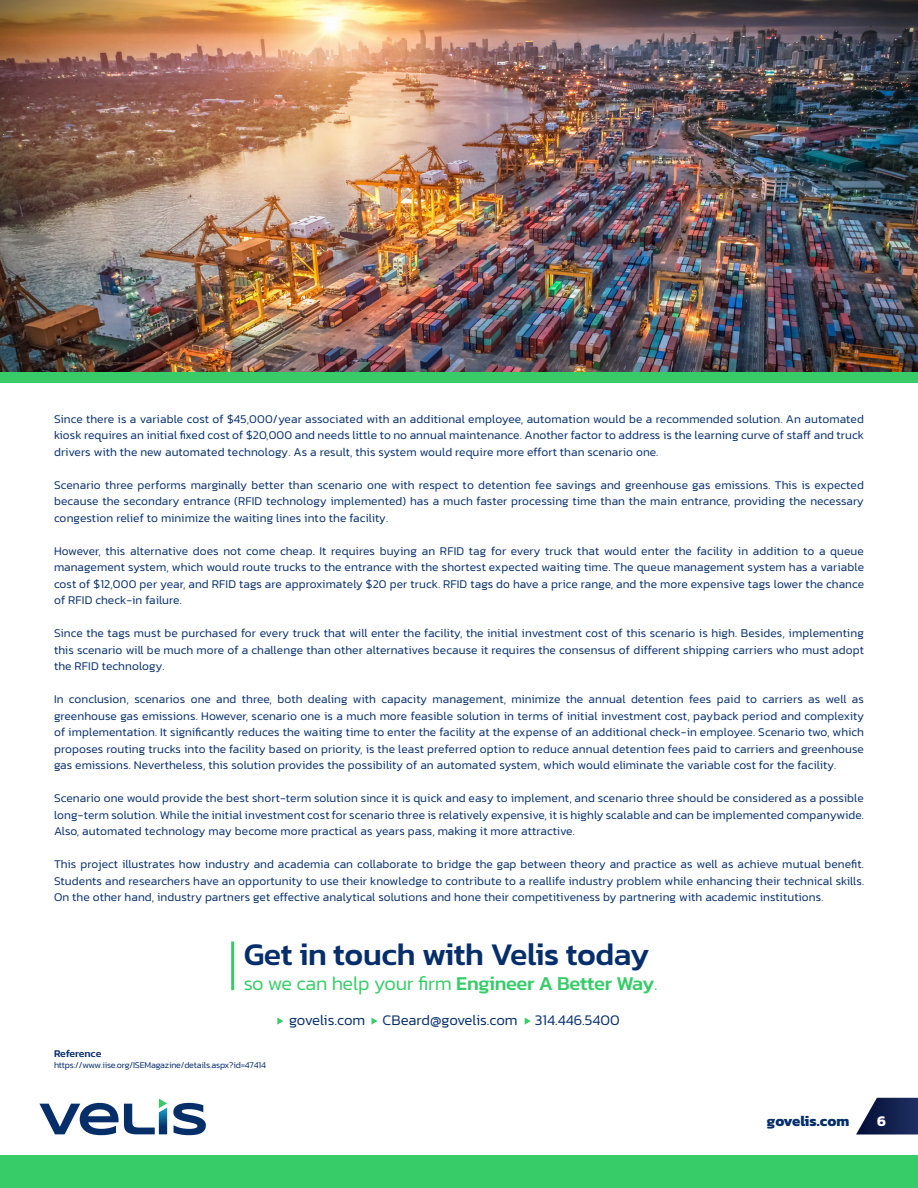
<style>
.page{position:relative;width:918px;height:1188px;background:#fff}
.page>*{position:absolute;margin:0;border:0;box-sizing:border-box;transform-origin:0 0}
.t1{font:500 31.95px "Kanit";letter-spacing:-.01em;color:#052e6b}
.t2{font:300 19.95px "Kanit";letter-spacing:-.01em;color:#38cc69}
.t3{font:700 15px "Kanit";letter-spacing:-.005em;color:#052e6b}
.t4{font:700 15px "Kanit";color:#fff}
.t5{font:300 14.85px "Kanit";color:#052e6b}
.t6{font:300 12px/16.5px "Kanit";letter-spacing:.01em;color:#052e6b;text-align:justify}
.t7{font:500 10.5px "Kanit";letter-spacing:-.01em;color:#052e6b}
.t8{font:300 9px "Kanit";letter-spacing:-.02em;color:#052e6b}
.s1{font-weight:500}
</style>
<div class="page">
<svg style="left:39px;top:1099px;width:167px;height:36px"></svg>
<svg style="left:856px;top:1098px;width:62px;height:37px"></svg>
<div style="left:0;top:1156px;width:918px;height:32px;background:#38cc69"></div>
<img style="left:0;top:0;width:918px;height:373px">
<div style="left:0;top:373px;width:918px;height:10px;background:#38cc69"></div>
<hr style="left:231px;top:941px;width:3px;height:49px;background:#38cc69">
<svg style="left:277px;top:1018px;width:6px;height:7px"></svg>
<svg style="left:525px;top:1018px;width:6px;height:7px"></svg>
<svg style="left:371px;top:1018px;width:7px;height:7px"></svg>
<p class="t6" style="left:54px;top:411px;width:812px">Since there is a variable cost of $45,000/year associated with an additional employee, automation would be a recommended solution. An automated kiosk requires an initial fixed cost of $20,000 and needs little to no annual maintenance. Another factor to address is the learning curve of staff and truck drivers with the new automated technology. As a result, this system would require more effort than scenario one.</p>
<p class="t6" style="left:54px;top:477px;width:812px">Scenario three performs marginally better than scenario one with respect to detention fee savings and greenhouse gas emissions. This is expected because the secondary entrance (RFID technology implemented) has a much faster processing time than the main entrance, providing the necessary congestion relief to minimize the waiting lines into the facility.</p>
<p class="t6" style="left:54px;top:543px;width:812px">However, this alternative does not come cheap. It requires buying an RFID tag for every truck that would enter the facility in addition to a queue management system, which would route trucks to the entrance with the shortest expected waiting time. The queue management system has a variable cost of $12,000 per year, and RFID tags are approximately $20 per truck. RFID tags do have a price range, and the more expensive tags lower the chance of RFID check-in failure.</p>
<p class="t6" style="left:54px;top:625px;width:812px">Since the tags must be purchased for every truck that will enter the facility, the initial investment cost of this scenario is high. Besides, implementing this scenario will be much more of a challenge than other alternatives because it requires the consensus of different shipping carriers who must adopt the RFID technology.</p>
<p class="t6" style="left:54px;top:691px;width:812px">In conclusion, scenarios one and three, both dealing with capacity management, minimize the annual detention fees paid to carriers as well as greenhouse gas emissions. However, scenario one is a much more feasible solution in terms of initial investment cost, payback period and complexity of implementation. It significantly reduces the waiting time to enter the facility at the expense of an additional check-in employee. Scenario two, which proposes routing trucks into the facility based on priority, is the least preferred option to reduce annual detention fees paid to carriers and greenhouse gas emissions. Nevertheless, this solution provides the possibility of an automated system, which would eliminate the variable cost for the facility.</p>
<p class="t6" style="left:54px;top:790px;width:812px">Scenario one would provide the best short-term solution since it is quick and easy to implement, and scenario three should be considered as a possible long-term solution. While the initial investment cost for scenario three is relatively expensive, it is highly scalable and can be implemented companywide.<br>Also, automated technology may become more practical as years pass, making it more attractive.</p>
<p class="t6" style="left:54px;top:856px;width:812px">This project illustrates how industry and academia can collaborate to bridge the gap between theory and practice as well as achieve mutual benefit.<br>Students and researchers have an opportunity to use their knowledge to contribute to a reallife industry problem while enhancing their technical skills.<br>On the other hand, industry partners get effective analytical solutions and hone their competitiveness by partnering with academic institutions.</p>
<p class="t1" style="left:244px;top:930px;width:407px">Get in touch with Velis today</p>
<p class="t2" style="left:244px;top:969px;width:416px">so we can help your firm <span class="s1">Engineer A Better Way</span>.</p>
<p class="t7" style="left:54px;top:1046px;width:49px">Reference</p>
<p class="t8" style="left:54px;top:1058px;width:214px">https://www.iise.org/ISEMagazine/details.aspx?id=47414</p>
<p class="t5" style="left:289px;top:1010px;width:332px">govelis.com CBeard@govelis.com 314.446.5400</p>
<p class="t3" style="left:767px;top:1109px;width:84px">govelis.com</p>
<p class="t4" style="left:877px;top:1109px;width:10px">6</p>
</div>
